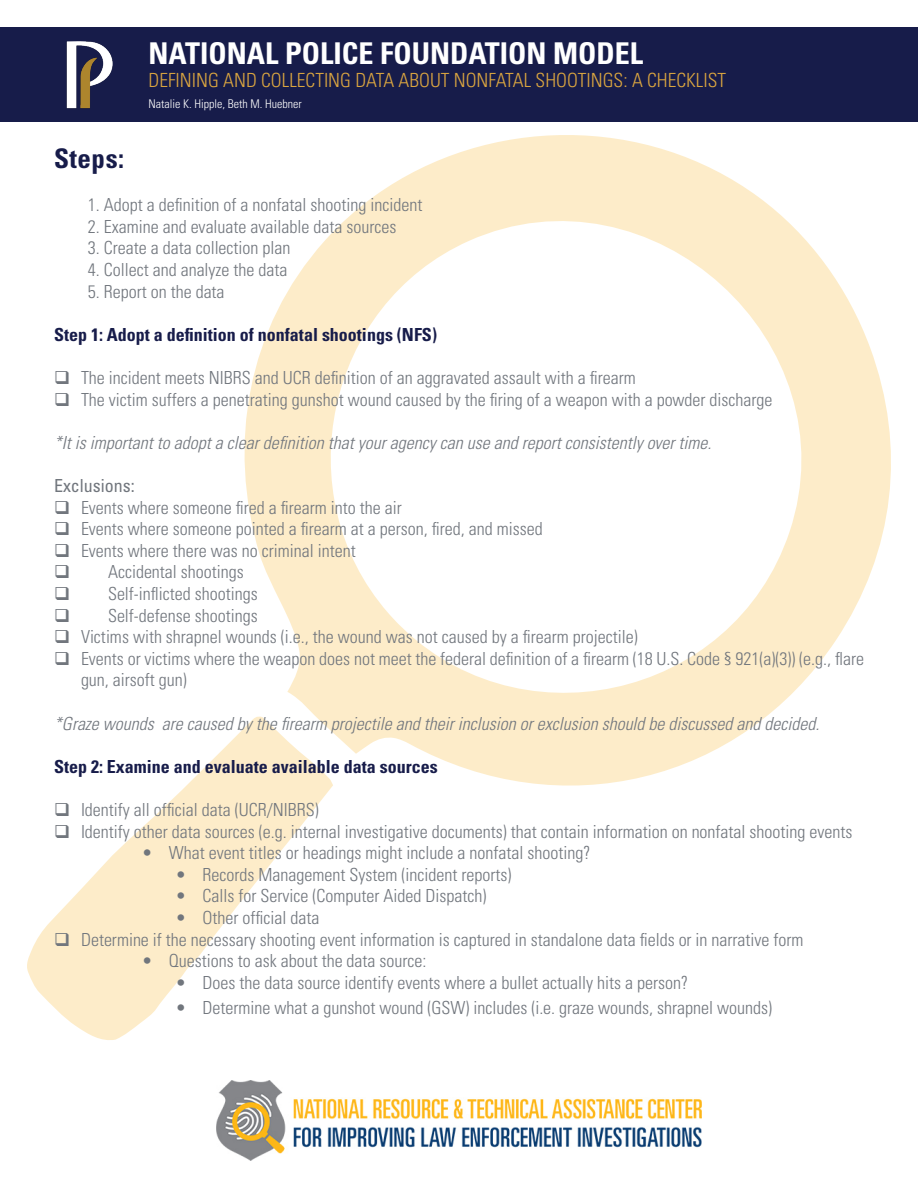
<style>
.page{position:relative;width:918px;height:1188px;background:#fff}
.page>*{position:absolute;margin:0;border:0;box-sizing:border-box;transform-origin:0 0}
.t1{font:700 condensed 30px "Univers LT Std";color:#fff}
.t2{font:700 condensed 27px "Univers LT Std";letter-spacing:.02em;color:#171c4a}
.t3{font:300 condensed 19.5px "Univers LT Std";color:#daa540}
.t4{font:300 condensed 18px/21.6px "Univers LT Std";color:#71767d}
.t5{font:italic 300 condensed 18px "Univers LT Std";color:#71767d}
.t6{font:700 condensed 18px "Univers LT Std";color:#171c4a}
.t7{font:condensed 18px "Univers LT Std";color:#71767d}
.t8{font:300 condensed 12px "Univers LT Std";color:#fff}
</style>
<div class="page">
<svg style="left:244px;top:135px;width:647px;height:651px"></svg>
<svg style="left:27px;top:715px;width:306px;height:325px"></svg>
<img style="left:216px;top:1081px;width:486px;height:79px">
<div style="left:0;top:27px;width:918px;height:95px;background:#171c4a"></div>
<img style="left:66px;top:41px;width:47px;height:68px">
<p class="t1" style="left:148px;top:35px;width:496px">NATIONAL POLICE FOUNDATION MODEL</p>
<p class="t3" style="left:148px;top:68px;width:579px">DEFINING AND COLLECTING DATA ABOUT NONFATAL SHOOTINGS: A CHECKLIST</p>
<p class="t8" style="left:148px;top:96px;width:155px">Natalie K. Hipple, Beth M. Huebner</p>
<p class="t2" style="left:54px;top:142px;width:72px">Steps:</p>
<p class="t4" style="left:88px;top:194px;width:336px">1. Adopt a definition of a nonfatal shooting incident</p>
<p class="t4" style="left:88px;top:216px;width:310px">2. Examine and evaluate available data sources</p>
<p class="t4" style="left:88px;top:237px;width:204px">3. Create a data collection plan</p>
<p class="t4" style="left:88px;top:259px;width:201px">4. Collect and analyze the data</p>
<p class="t4" style="left:88px;top:281px;width:138px">5. Report on the data</p>
<p class="t6" style="left:54px;top:323px;width:385px">Step 1: Adopt a definition of nonfatal shootings (NFS)</p>
<p class="t4" style="left:54px;top:367px;width:583px">❑ The incident meets NIBRS and UCR definition of an aggravated assault with a firearm</p>
<p class="t4" style="left:54px;top:389px;width:720px">❑ The victim suffers a penetrating gunshot wound caused by the firing of a weapon with a powder discharge</p>
<p class="t5" style="left:54px;top:432px;width:659px">*It is important to adopt a clear definition that your agency can use and report consistently over time.</p>
<p class="t7" style="left:54px;top:474px;width:82px">Exclusions:</p>
<p class="t4" style="left:54px;top:497px;width:349px">❑ Events where someone fired a firearm into the air</p>
<p class="t4" style="left:54px;top:518px;width:490px">❑ Events where someone pointed a firearm at a person, fired, and missed</p>
<p class="t4" style="left:54px;top:540px;width:303px">❑ Events where there was no criminal intent</p>
<p class="t4" style="left:54px;top:561px;width:191px">❑ Accidental shootings</p>
<p class="t4" style="left:54px;top:583px;width:205px">❑ Self-inflicted shootings</p>
<p class="t4" style="left:54px;top:605px;width:205px">❑ Self-defense shootings</p>
<p class="t4" style="left:54px;top:626px;width:585px">❑ Victims with shrapnel wounds (i.e., the wound was not caused by a firearm projectile)</p>
<p class="t4" style="left:81px;top:648px;width:785px;text-indent:-27px">❑ Events or victims where the weapon does not meet the federal definition of a firearm (18 U.S. Code § 921(a)(3)) (e.g., flare gun, airsoft gun)</p>
<p class="t5" style="left:54px;top:712px;width:767px">*Graze wounds are caused by the firearm projectile and their inclusion or exclusion should be discussed and decided.</p>
<p class="t6" style="left:54px;top:755px;width:385px">Step 2: Examine and evaluate available data sources</p>
<p class="t4" style="left:54px;top:799px;width:266px">❑ Identify all official data (UCR/NIBRS)</p>
<p class="t4" style="left:54px;top:821px;width:800px">❑ Identify other data sources (e.g. internal investigative documents) that contain information on nonfatal shooting events</p>
<p class="t4" style="left:142px;top:842px;width:450px">• What event titles or headings might include a nonfatal shooting?</p>
<p class="t4" style="left:176px;top:864px;width:337px">• Records Management System (incident reports)</p>
<p class="t4" style="left:176px;top:885px;width:312px">• Calls for Service (Computer Aided Dispatch)</p>
<p class="t4" style="left:176px;top:907px;width:145px">• Other official data</p>
<p class="t4" style="left:54px;top:929px;width:751px">❑ Determine if the necessary shooting event information is captured in standalone data fields or in narrative form</p>
<p class="t4" style="left:142px;top:950px;width:286px">• Questions to ask about the data source:</p>
<p class="t4" style="left:176px;top:972px;width:514px">• Does the data source identify events where a bullet actually hits a person?</p>
<p class="t4" style="left:176px;top:997px;width:598px">• Determine what a gunshot wound (GSW) includes (i.e. graze wounds, shrapnel wounds)</p>
</div>
